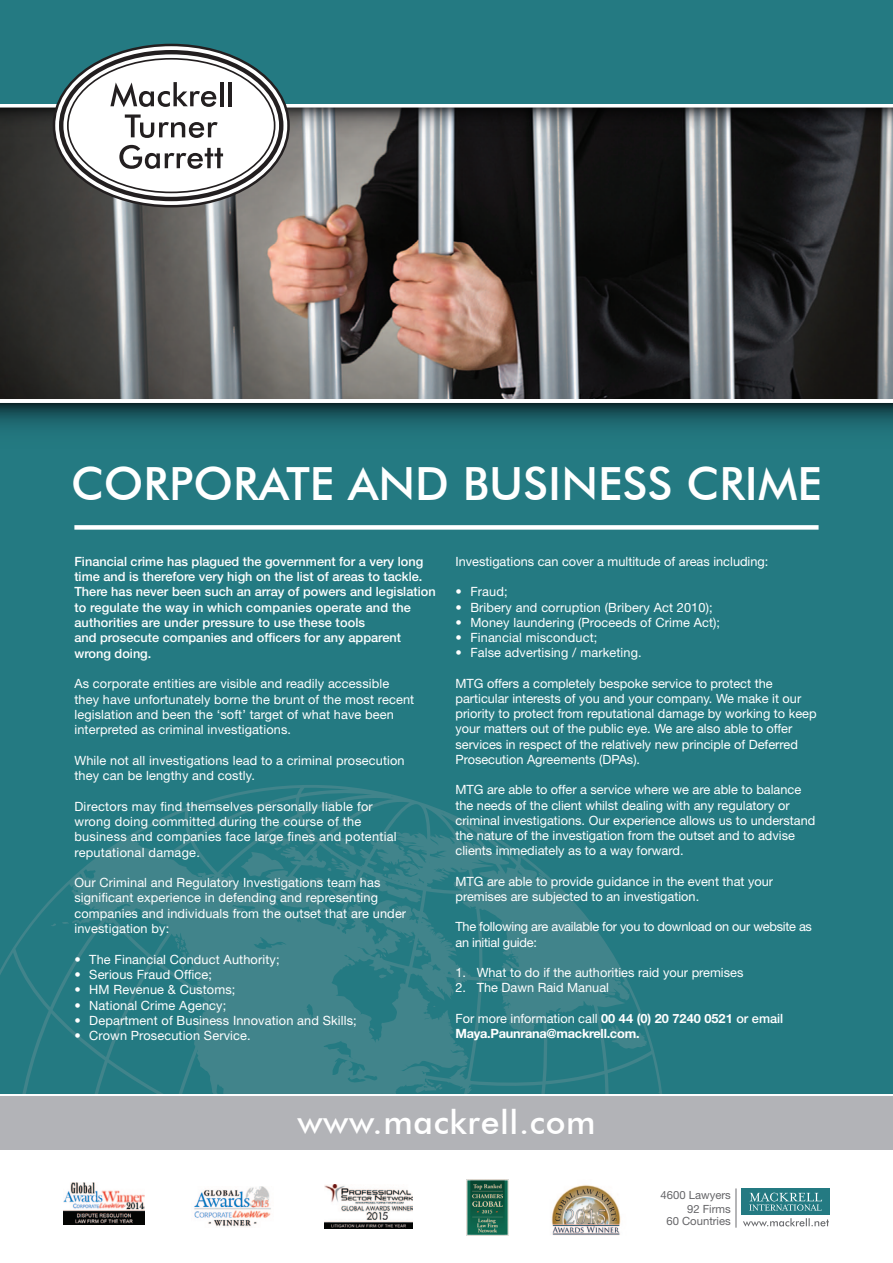
<style>
.page{position:relative;width:893px;height:1263px;background:#fff}
.page>*{position:absolute;margin:0;border:0;box-sizing:border-box;transform-origin:0 0}
.t1{font:500 45.75px "Futura BT";color:#fff}
.t2{font:500 33.6px "Futura BT";letter-spacing:.02em;color:#fff}
.t3{font:12.75px/15.3px "Helvetica Neue";letter-spacing:.01em;color:#fff}
.t4{font:500 12.75px/15.3px "Helvetica Neue";color:#fff}
.t5{font:700 12.75px/15.3px "Helvetica Neue";letter-spacing:-.02em;color:#fff}
.t6{font:12.75px/15.1px "Helvetica Neue";letter-spacing:-.02em;color:#fff}
.t7{font:11.25px "Helvetica Neue";color:#656568}
.s1{font-weight:400}
.s2{font-weight:500}
</style>
<div class="page">
<img style="left:0;top:166px;width:893px;height:233px">
<div style="left:0;top:403px;width:893px;height:690px;background:#247a82"></div>
<svg style="left:0;top:108px;width:893px;height:58px;background:#464748"></svg>
<svg style="left:0;top:107px;width:893px;height:1px"></svg>
<div style="left:0;top:0;width:893px;height:104px;background:#247a82"></div>
<svg style="left:53px;top:44px;width:237px;height:163px"></svg>
<svg style="left:0;top:403px;width:893px;height:25px"></svg>
<svg style="left:0;top:785px;width:662px;height:308px"></svg>
<svg style="left:50px;top:922px;width:19px;height:4px"></svg>
<svg style="left:470px;top:1065px;width:2px;height:28px"></svg>
<svg style="left:69px;top:838px;width:401px;height:255px;fill:#3b8289"></svg>
<svg style="left:658px;top:1090px;width:4px;height:3px"></svg>
<svg style="left:240px;top:831px;width:408px;height:218px"></svg>
<div style="left:74px;top:525px;width:745px;height:5px;background:#fff"></div>
<div style="left:0;top:1097px;width:893px;height:53px;background:#b2b3b7"></div>
<svg style="left:743px;top:1218px;width:86px;height:8px"></svg>
<div style="left:741px;top:1188px;width:89px;height:26px;background:#247a82"></div>
<svg style="left:749px;top:1192px;width:73px;height:19px"></svg>
<hr style="left:736px;top:1188px;width:1px;height:40px;background:#6c6d70">
<img style="left:551px;top:1185px;width:70px;height:51px">
<img style="left:467px;top:1179px;width:42px;height:57px">
<img style="left:194px;top:1186px;width:77px;height:41px">
<img style="left:325px;top:1184px;width:88px;height:45px">
<img style="left:64px;top:1182px;width:81px;height:42px">
<p class="t1" style="left:71px;top:456px;width:752px">CORPORATE AND BUSINESS CRIME</p>
<p class="t4" style="left:74px;top:553px;width:363px">Financial crime has plagued the government for a very long time and is therefore very high on the list of areas to tackle.<br>There has never been such an array of powers and legislation to regulate the way in which companies operate and the authorities are under pressure to use these tools<br>and prosecute companies and officers for any apparent wrong doing.</p>
<p class="t3" style="left:74px;top:676px;width:341px">As corporate entities are visible and readily accessible they have unfortunately borne the brunt of the most recent legislation and been the ‘soft’ target of what have been interpreted as criminal investigations.</p>
<p class="t3" style="left:74px;top:752px;width:332px">While not all investigations lead to a criminal prosecution they can be lengthy and costly.</p>
<p class="t3" style="left:74px;top:798px;width:324px">Directors may find themselves personally liable for wrong doing committed during the course of the business and companies face large fines and potential reputational damage.</p>
<p class="t3" style="left:74px;top:875px;width:333px">Our Criminal and Regulatory Investigations team has significant experience in defending and representing companies and individuals from the outset that are under investigation by:</p>
<p class="t3" style="left:74px;top:951px;width:207px">• The Financial Conduct Authority;</p>
<p class="t3" style="left:74px;top:966px;width:139px">• Serious Fraud Office;</p>
<p class="t3" style="left:74px;top:982px;width:163px">• HM Revenue &amp; Customs;</p>
<p class="t3" style="left:74px;top:997px;width:153px">• National Crime Agency;</p>
<p class="t3" style="left:74px;top:1012px;width:284px">• Department of Business Innovation and Skills;</p>
<p class="t3" style="left:74px;top:1028px;width:178px">• Crown Prosecution Service.</p>
<p class="t3" style="left:455px;top:554px;width:314px">Investigations can cover a multitude of areas including:</p>
<p class="t3" style="left:455px;top:584px;width:54px">• Fraud;</p>
<p class="t3" style="left:455px;top:599px;width:259px">• Bribery and corruption (Bribery Act 2010);</p>
<p class="t3" style="left:455px;top:614px;width:266px">• Money laundering (Proceeds of Crime Act);</p>
<p class="t3" style="left:455px;top:630px;width:143px">• Financial misconduct;</p>
<p class="t3" style="left:455px;top:645px;width:188px">• False advertising / marketing.</p>
<p class="t3" style="left:455px;top:675px;width:363px">MTG offers a completely bespoke service to protect the particular interests of you and your company. We make it our priority to protect from reputational damage by working to keep your matters out of the public eye. We are also able to offer services in respect of the relatively new principle of Deferred Prosecution Agreements (DPAs).</p>
<p class="t3" style="left:455px;top:782px;width:361px">MTG are able to offer a service where we are able to balance the needs of the client whilst dealing with any regulatory or criminal investigations. Our experience allows us to understand the nature of the investigation from the outset and to advise clients immediately as to a way forward.</p>
<p class="t3" style="left:455px;top:873px;width:319px">MTG are able to provide guidance in the event that your premises are subjected to an investigation.</p>
<p class="t6" style="left:455px;top:919px;width:358px">The following are available for you to download on our website as an initial guide:</p>
<p class="t3" style="left:455px;top:965px;width:289px">1. What to do if the authorities raid your premises</p>
<p class="t3" style="left:455px;top:980px;width:155px">2. The Dawn Raid Manual</p>
<p class="t5" style="left:455px;top:1010px;width:329px"><span class="s1">For more information call</span> 00 44 (0) 20 7240 0521 <span class="s2">or email<br></span>Maya.Paunrana@mackrell.com.</p>
<p class="t2" style="left:297px;top:1102px;width:300px">www.mackrell.com</p>
<p class="t7" style="left:661px;top:1188px;width:72px">4600 Lawyers</p>
<p class="t7" style="left:687px;top:1202px;width:45px">92 Firms</p>
<p class="t7" style="left:666px;top:1214px;width:66px">60 Countries</p>
</div>
